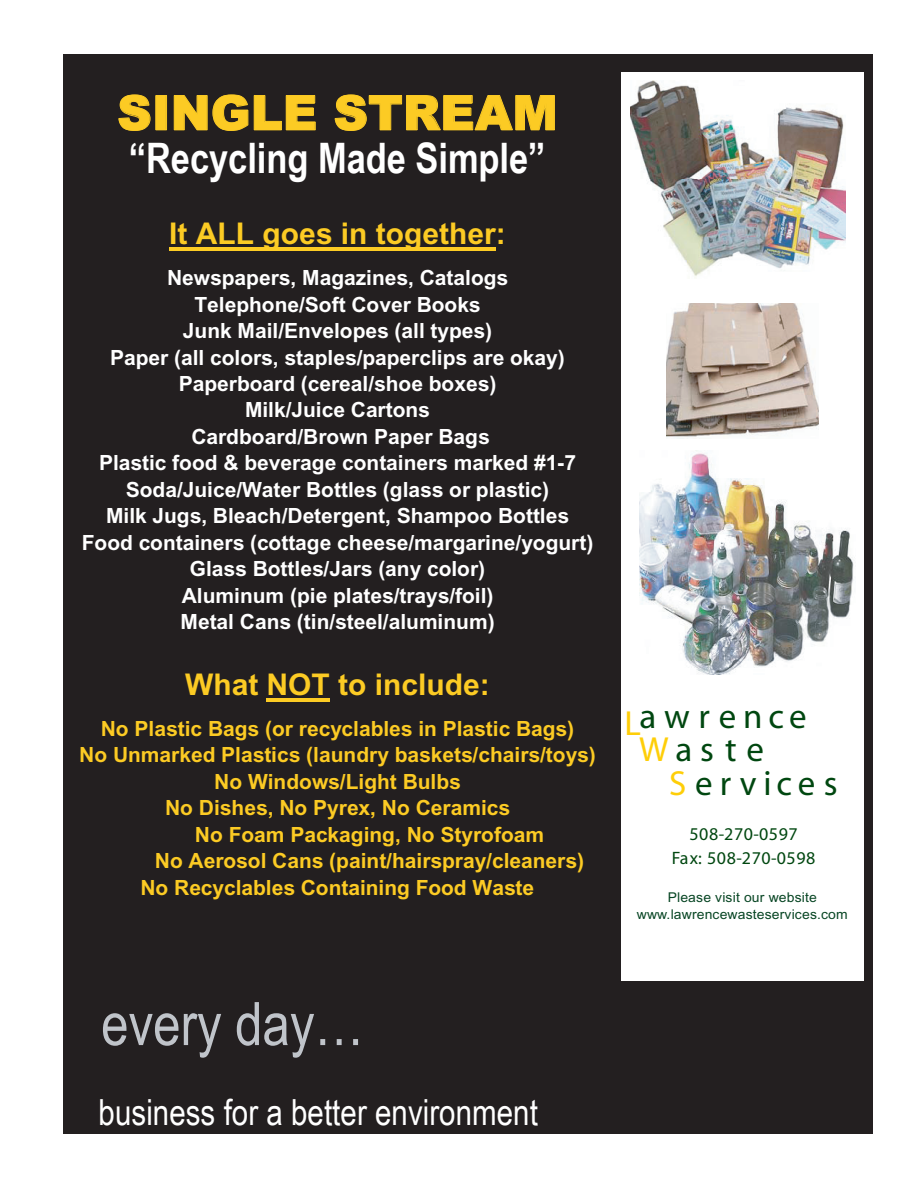
<style>
.page{position:relative;width:918px;height:1188px;background:#fff}
.page>*{position:absolute;margin:0;border:0;box-sizing:border-box;transform-origin:0 0}
.t1{font:60px "Arial Narrow";color:#c0c4ca}
.t2{font:900 48px "Arial";color:#fccb24}
.t3{font:700 42px "Arial Narrow";color:#fff}
.t4{font:36px "Arial Narrow";color:#fff}
.t5{font:34.95px/33.3px "Myriad";letter-spacing:.21em;color:#004710}
.t6{font:700 30px "Arial";color:#fccb24}
.t7{font:700 21px/26.4px "Arial";color:#fff;text-align:center}
.t8{font:700 21px "Arial";color:#fccb24}
.t9{font:18px/24px "Myriad";letter-spacing:.03em;color:#004710;text-align:center}
.t10{font:13.5px/16.5px "Arial";letter-spacing:.01em;color:#074523;text-align:center}
.s1{color:#fece08}
</style>
<div class="page">
<div style="left:63px;top:54px;width:549px;height:1060px;background:#231f20"></div>
<svg style="left:118px;top:94px;width:33px;height:37px"></svg>
<div style="left:155px;top:95px;width:12px;height:35px;border:1px solid #fccb24"></div>
<svg style="left:173px;top:94px;width:143px;height:37px"></svg>
<svg style="left:334px;top:94px;width:221px;height:37px"></svg>
<hr style="left:169px;top:247px;width:327px;height:3px;background:#fccb24">
<hr style="left:267px;top:698px;width:63px;height:3px;background:#fccb24">
<div style="left:63px;top:981px;width:810px;height:153px;background:#231f20"></div>
<img style="left:612px;top:54px;width:261px;height:927px">
<img style="left:630px;top:81px;width:216px;height:198px">
<div style="left:622px;top:694px;width:240px;height:273px;background:#fff"></div>
<h2 class="t2" style="left:117px;top:78px;width:442px">SINGLE STREAM</h2>
<h3 class="t3" style="left:129px;top:126px;width:418px">“Recycling Made Simple”</h3>
<h3 class="t6" style="left:169px;top:216px;width:338px">It ALL goes in together:</h3>
<p class="t7" style="left:82px;top:265px;width:513px">Newspapers, Magazines, Catalogs<br>Telephone/Soft Cover Books<br>Junk Mail/Envelopes (all types)<br>Paper (all colors, staples/paperclips are okay)<br>Paperboard (cereal/shoe boxes)<br>Milk/Juice Cartons<br>Cardboard/Brown Paper Bags<br>Plastic food &amp; beverage containers marked #1-7<br>Soda/Juice/Water Bottles (glass or plastic)<br>Milk Jugs, Bleach/Detergent, Shampoo Bottles Food containers (cottage cheese/margarine/yogurt)<br>Glass Bottles/Jars (any color)<br>Aluminum (pie plates/trays/foil)<br>Metal Cans (tin/steel/aluminum)</p>
<h3 class="t6" style="left:185px;top:667px;width:306px">What NOT to include:</h3>
<p class="t8" style="left:101px;top:716px;width:475px">No Plastic Bags (or recyclables in Plastic Bags)</p>
<p class="t8" style="left:79px;top:743px;width:518px">No Unmarked Plastics (laundry baskets/chairs/toys)</p>
<p class="t8" style="left:214px;top:769px;width:248px">No Windows/Light Bulbs</p>
<p class="t8" style="left:165px;top:796px;width:347px">No Dishes, No Pyrex, No Ceramics</p>
<p class="t8" style="left:195px;top:822px;width:351px">No Foam Packaging, No Styrofoam</p>
<p class="t8" style="left:155px;top:848px;width:431px">No Aerosol Cans (paint/hairspray/cleaners)</p>
<p class="t8" style="left:140px;top:875px;width:395px">No Recyclables Containing Food Waste</p>
<h3 class="t5" style="left:639px;top:701px;width:169px;text-indent:-15px"><span class="s1">L</span>awrence<br><span class="s1">W</span>aste</h3>
<h3 class="t5" style="left:669px;top:768px;width:170px"><span class="s1">S</span>ervices</h3>
<p class="t9" style="left:672px;top:823px;width:145px">508-270-0597<br>Fax: 508-270-0598</p>
<p class="t10" style="left:637px;top:890px;width:212px">Please visit our website www.lawrencewasteservices.com</p>
<h1 class="t1" style="left:101px;top:980px;width:264px">every day…</h1>
<h3 class="t4" style="left:99px;top:1086px;width:441px">business for a better environment</h3>
</div>
